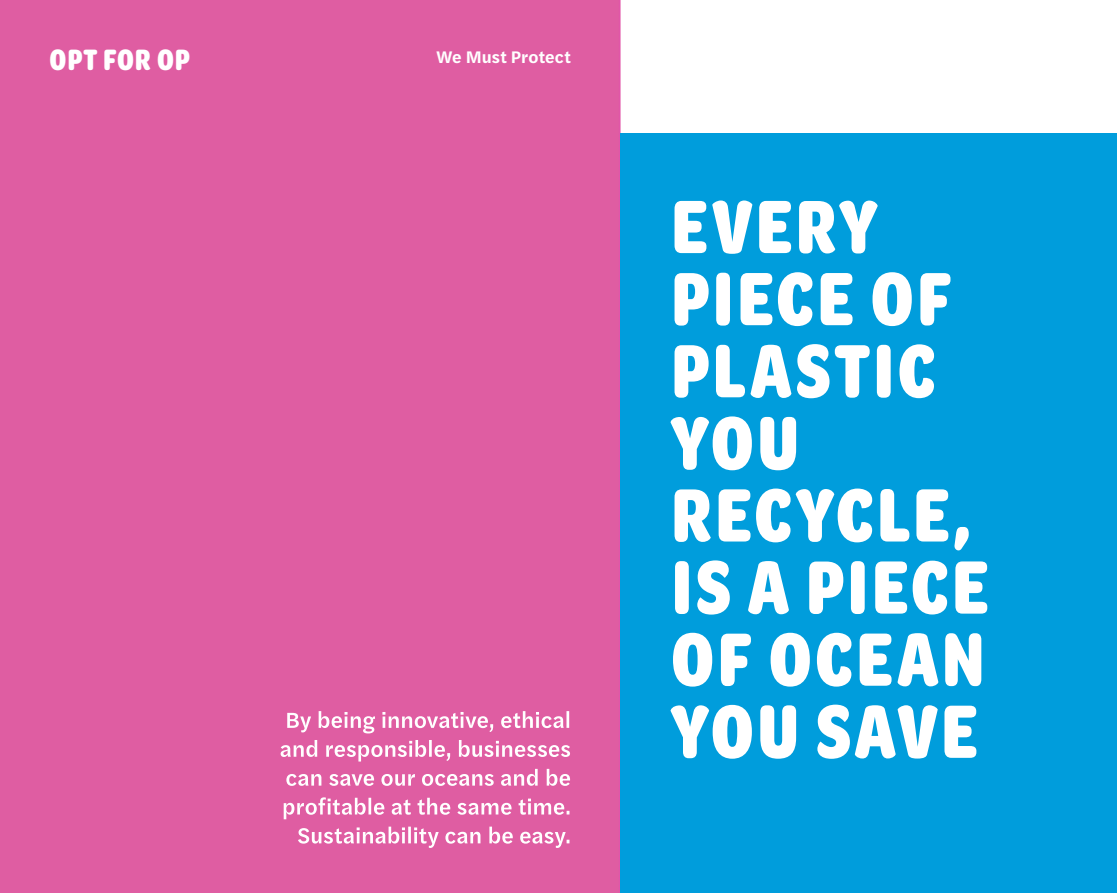
<style>
.page{position:relative;width:1117px;height:893px;background:#fff}
.page>*{position:absolute;margin:0;border:0;box-sizing:border-box;transform-origin:0 0}
.t1{font:700 80.5px/72.1px "Omnes Narrow";letter-spacing:.035em;color:#fff}
.t2{font:700 31.5px "Omnes Narrow";letter-spacing:.025em;color:#fff}
.t3{font:600 17.5px "Halyard Text";letter-spacing:.005em;color:#fff}
</style>
<div class="page">
<div style="left:0;top:0;width:620px;height:893px;background:#df5da2"></div>
<svg style="left:298px;top:827px;width:271px;height:21px"></svg>
<svg style="left:283px;top:797px;width:286px;height:22px"></svg>
<svg style="left:286px;top:769px;width:284px;height:17px"></svg>
<svg style="left:280px;top:740px;width:290px;height:21px"></svg>
<svg style="left:287px;top:711px;width:282px;height:22px"></svg>
<div style="left:620px;top:134px;width:496px;height:759px;background:#009ddc"></div>
<p class="t2" style="left:50px;top:39px;width:142px">OPT FOR OP</p>
<p class="t3" style="left:436px;top:44px;width:136px">We Must Protect</p>
<p class="t1" style="left:670px;top:187px;width:319px">EVERY<br>PIECE OF<br>PLASTIC<br>YOU<br>RECYCLE,<br>IS A PIECE<br>OF OCEAN<br>YOU SAVE</p>
</div>
